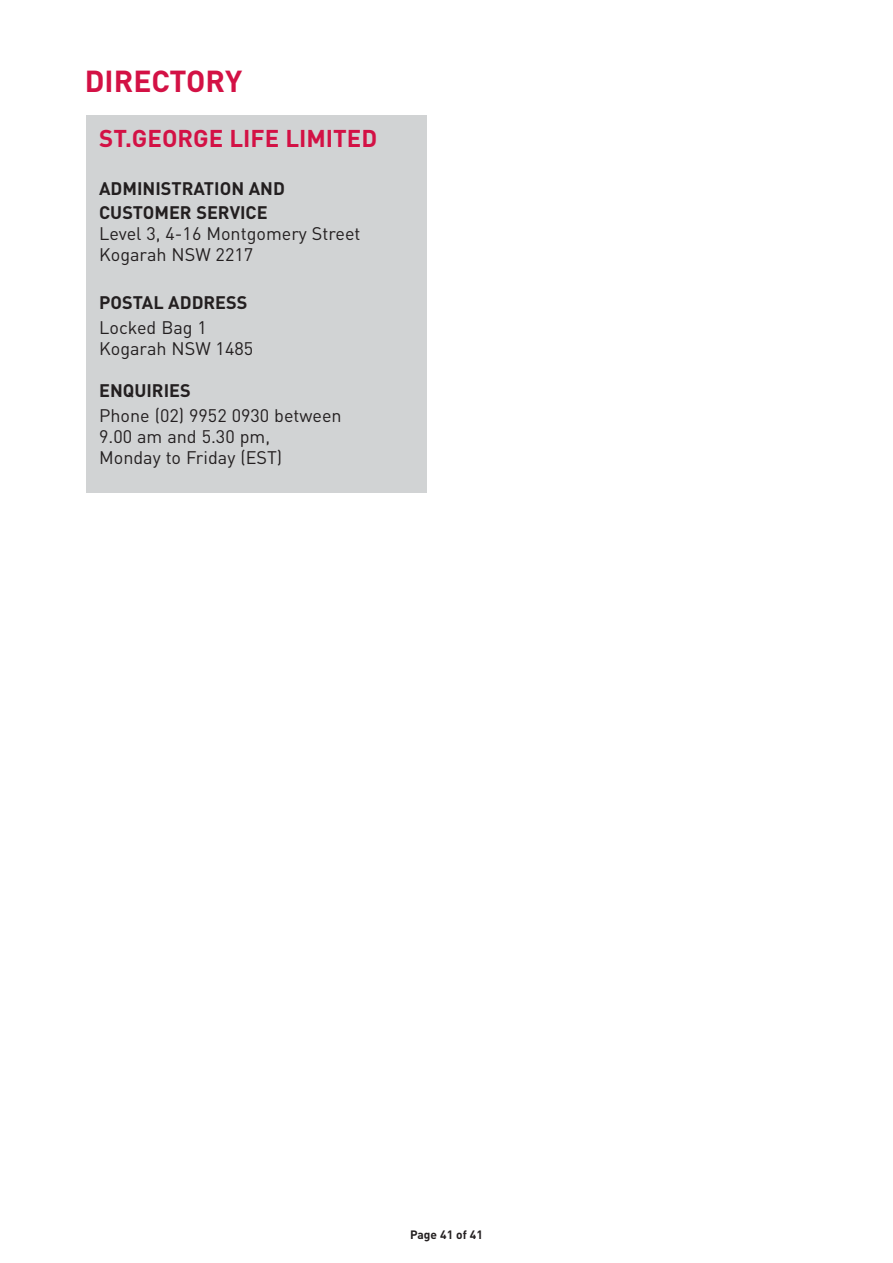
<style>
.page{position:relative;width:893px;height:1263px;background:#fff}
.page>*{position:absolute;margin:0;border:0;box-sizing:border-box;transform-origin:0 0}
.t1{font:700 30px "DIN";color:#d31145}
.t2{font:700 24px "DIN";color:#d31145}
.t3{font:18px/21px "DIN";color:#231f20}
.t4{font:700 18px/24px "DIN";color:#231f20}
.t5{font:700 12px "DIN";color:#231f20}
</style>
<div class="page">
<div style="left:86px;top:115px;width:340px;height:378px;background:#d1d3d4"></div>
<h1 class="t1" style="left:85px;top:71px;width:159px">DIRECTORY</h1>
<h2 class="t2" style="left:99px;top:130px;width:280px">ST.GEORGE LIFE LIMITED</h2>
<p class="t4" style="left:99px;top:179px;width:187px">ADMINISTRATION AND<br>CUSTOMER SERVICE</p>
<p class="t3" style="left:99px;top:225px;width:263px">Level 3, 4-16 Montgomery Street<br>Kogarah NSW 2217</p>
<p class="t4" style="left:99px;top:293px;width:150px">POSTAL ADDRESS</p>
<p class="t3" style="left:99px;top:320px;width:156px">Locked Bag 1<br>Kogarah NSW 1485</p>
<p class="t4" style="left:99px;top:381px;width:93px">ENQUIRIES</p>
<p class="t3" style="left:99px;top:408px;width:244px">Phone (02) 9952 0930 between<br>9.00 am and 5.30 pm,<br>Monday to Friday (EST)</p>
<p class="t5" style="left:410px;top:1230px;width:74px">Page 41 of 41</p>
</div>
